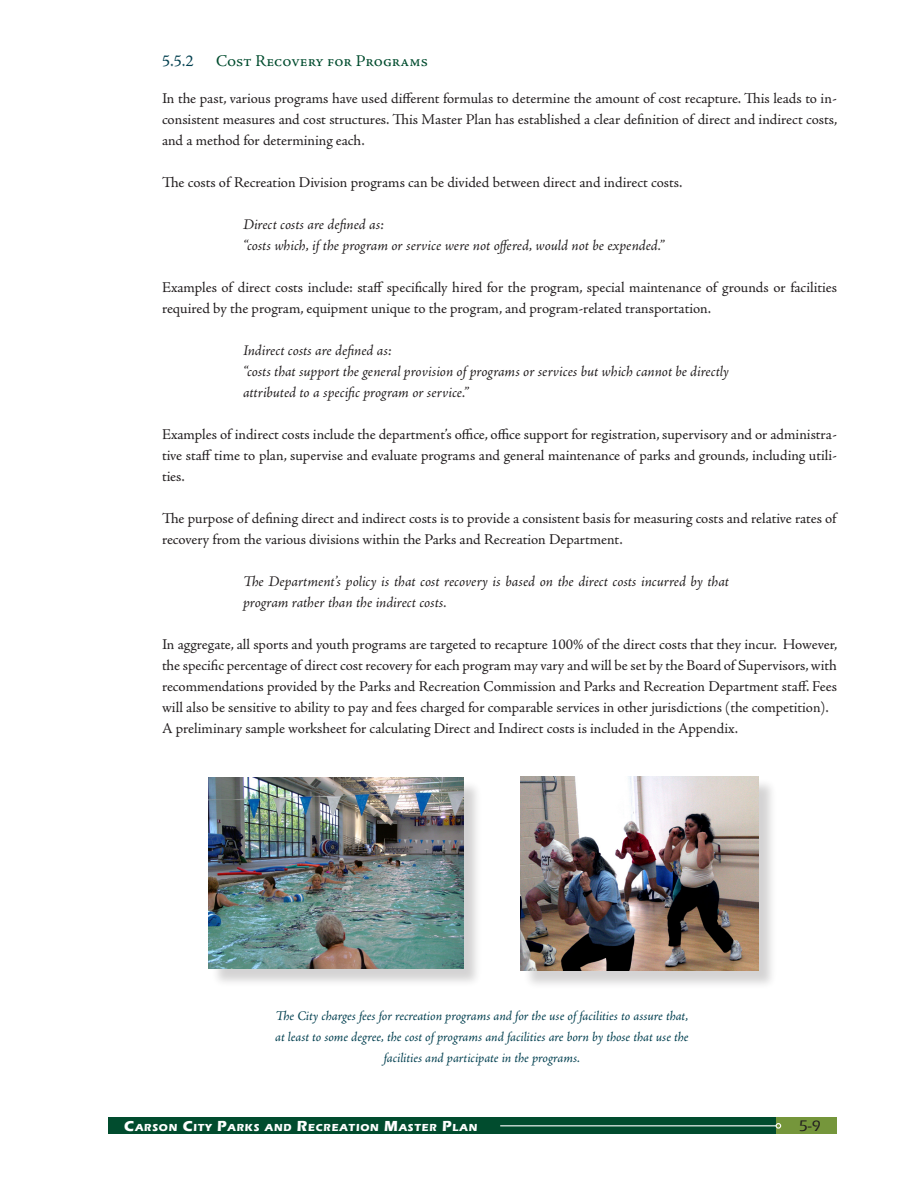
<style>
.page{position:relative;width:918px;height:1188px;background:#fff}
.page>*{position:absolute;margin:0;border:0;box-sizing:border-box;transform-origin:0 0}
.t1{font:16.5px "Adobe Jenson Pro";color:#014c2e}
.t2{font:16.5px "Adobe Jenson Pro";color:#003f4f}
.t3{font:500 15.75px "Eras ITC";color:#231f20}
.t4{font:15px/21px "Adobe Jenson Pro";letter-spacing:.005em;color:#231f20;text-align:justify}
.t5{font:italic 15px/21px "Adobe Jenson Pro";letter-spacing:-.005em;color:#231f20}
.t6{font:15px/21px "Adobe Jenson Pro";letter-spacing:.025em;color:#231f20}
.t7{font:italic 13.5px/21px "Adobe Jenson Pro";letter-spacing:-.005em;color:#003f4f;text-align:center}
.t8{font:700 10.5px "Eras ITC";letter-spacing:.07em;color:#fff}
.s1{font-size:15px}
</style>
<div class="page">
<div style="left:772px;top:1118px;width:65px;height:16px;background:#75963b"></div>
<div style="left:108px;top:1118px;width:668px;height:16px;background:#014c2e"></div>
<hr style="left:500px;top:1125px;width:276px;height:1px;background:#fff">
<svg style="left:776px;top:1123px;width:5px;height:6px"></svg>
<div style="left:210px;top:779px;width:274px;height:210px;background:#231f20;opacity:.2"></div>
<img style="left:208px;top:778px;width:256px;height:191px">
<div style="left:522px;top:778px;width:257px;height:213px;background:#231f20;opacity:.2"></div>
<img style="left:521px;top:776px;width:238px;height:195px">
<p class="t2" style="left:162px;top:51px;width:33px">5.5.2</p>
<p class="t1" style="left:216px;top:51px;width:213px">Cost Recovery for Programs</p>
<p class="t4" style="left:162px;top:88px;width:677px">In the past, various programs have used different formulas to determine the amount of cost recapture. This leads to in&shy;consistent measures and cost structures. This Master Plan has established a clear definition of direct and indirect costs, and a method for determining each.</p>
<p class="t4" style="left:162px;top:172px;width:522px">The costs of Recreation Division programs can be divided between direct and indirect costs.</p>
<p class="t5" style="left:243px;top:215px;width:423px">Direct costs are defined as:<br>“costs which, if the program or service were not offered, would not be expended.”</p>
<p class="t6" style="left:162px;top:277px;width:677px">Examples of direct costs include: staff specifically hired for the program, special maintenance of grounds or facilities required by the program, equipment unique to the program, and program-related transportation.</p>
<p class="t5" style="left:243px;top:341px;width:487px">Indirect costs are defined as:<br>“costs that support the general provision of programs or services but which cannot be directly attributed to a specific program or service.”</p>
<p class="t4" style="left:162px;top:424px;width:677px">Examples of indirect costs include the department’s office, office support for registration, supervisory and or administra&shy;tive staff time to plan, supervise and evaluate programs and general maintenance of parks and grounds, including utili&shy;ties.</p>
<p class="t4" style="left:162px;top:508px;width:678px">The purpose of defining direct and indirect costs is to provide a consistent basis for measuring costs and relative rates of recovery from the various divisions within the Parks and Recreation Department.</p>
<p class="t5" style="left:243px;top:572px;width:487px">The Department’s policy is that cost recovery is based on the direct costs incurred by that program rather than the indirect costs.</p>
<p class="t4" style="left:162px;top:634px;width:677px;text-align:left">In aggregate, all sports and youth programs are targeted to recapture 100% of the direct costs that they incur. However, the specific percentage of direct cost recovery for each program may vary and will be set by the Board of Supervisors, with recommendations provided by the Parks and Recreation Commission and Parks and Recreation Department staff. Fees will also be sensitive to ability to pay and fees charged for comparable services in other jurisdictions (the competition).<br>A preliminary sample worksheet for calculating Direct and Indirect costs is included in the Appendix.</p>
<p class="t7" style="left:275px;top:1006px;width:415px">The City charges fees for recreation programs and for the use of facilities to assure that, at least to some degree, the cost of programs and facilities are born by those that use the facilities and participate in the programs.</p>
<p class="t8" style="left:124px;top:1122px;width:355px"><span class="s1">C</span>ARSON <span class="s1">C</span>ITY <span class="s1">P</span>ARKS AND <span class="s1">R</span>ECREATION <span class="s1">M</span>ASTER <span class="s1">P</span>LAN</p>
<p class="t3" style="left:799px;top:1117px;width:23px">5-9</p>
</div>
